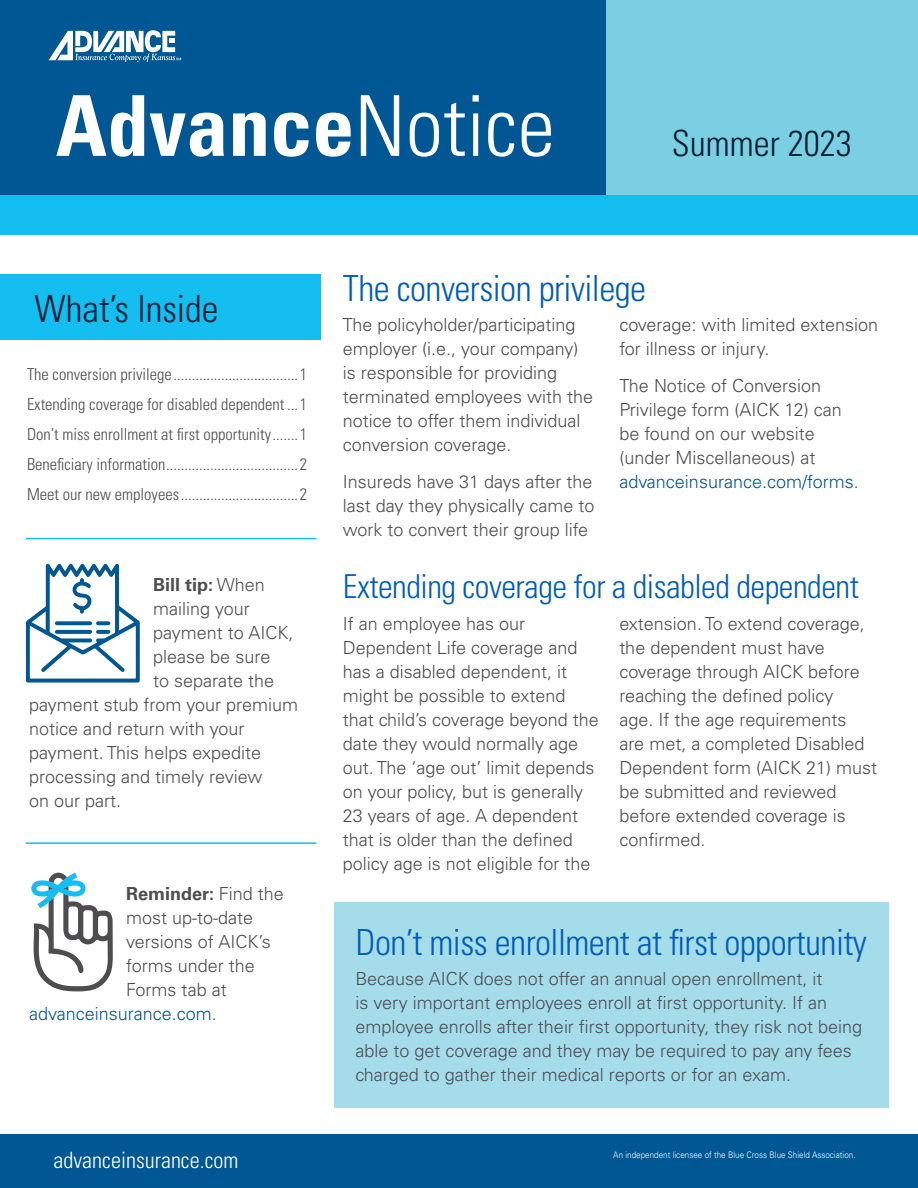
<style>
.page{position:relative;width:918px;height:1188px;background:#fff}
.page>*{position:absolute;margin:0;border:0;box-sizing:border-box;transform-origin:0 0}
.t1{font:700 condensed 84px "Univers LT Std";color:#fff}
.t2{font:300 condensed 37.5px "Univers LT Std";color:#001d34}
.t3{font:300 condensed 36px "Univers LT Std";letter-spacing:-.015em;color:#005cb9}
.t4{font:300 condensed 36px "Univers LT Std";color:#001d34}
.t5{font:300 condensed 33px "Univers LT Std";letter-spacing:-.015em;color:#005cb9}
.t6{font:300 condensed 22.5px "Univers LT Std";color:#fff}
.t7{font:300 18px/24px "Univers LT Std";color:#4d4d4f}
.t8{font:700 18px "Univers LT Std";color:#4d4d4f}
.t9{font:300 18px "Univers LT Std";color:#005793}
.t10{font:300 condensed 16.5px/30px "Univers LT Std";color:#4d4d4f;text-align:justify}
.t11{font:300 9px "Univers LT Std";color:#fff;scale:.9 1}
.s1{font-weight:300}
.s2{color:#4d4d4f}
.s3{color:#005793}
</style>
<div class="page">
<div style="left:0;top:27px;width:918px;height:208px;background:#15bef0"></div>
<div style="left:315px;top:0;width:603px;height:194px;background:#7ad0e2"></div>
<div style="left:0;top:0;width:606px;height:194px;background:#005793"></div>
<svg style="left:49px;top:30px;width:132px;height:32px"></svg>
<div style="left:0;top:1134px;width:918px;height:54px;background:#005793"></div>
<div style="left:0;top:275px;width:321px;height:65px;background:#15bef0"></div>
<div style="left:334px;top:902px;width:554px;height:206px;background:#a4dcea"></div>
<hr style="left:26px;top:538px;width:290px;height:1px;background:#15bef0">
<hr style="left:26px;top:842px;width:290px;height:2px;background:#15bef0">
<svg style="left:26px;top:563px;width:114px;height:120px"></svg>
<svg style="left:31px;top:872px;width:82px;height:119px"></svg>
<h1 class="t1" style="left:56px;top:74px;width:501px">Advance<span class="s1">Notice</span></h1>
<h3 class="t4" style="left:672px;top:122px;width:181px">Summer 2023</h3>
<h2 class="t2" style="left:35px;top:286px;width:186px">What’s Inside</h2>
<p class="t10" style="left:27px;top:359px;width:282px">The conversion privilege.................................. 1<br>Extending coverage for disabled dependent ... 1<br>Don’t miss enrollment at first opportunity....... 1<br>Beneficiary information.................................... 2<br>Meet our new employees................................ 2</p>
<p class="t8" style="left:153px;top:574px;width:113px">Bill tip: <span class="s1">When</span></p>
<p class="t7" style="left:153px;top:597px;width:98px">mailing your</p>
<p class="t7" style="left:153px;top:621px;width:142px">payment to AICK,</p>
<p class="t7" style="left:153px;top:645px;width:119px">please be sure</p>
<p class="t7" style="left:153px;top:669px;width:123px">to separate the</p>
<p class="t7" style="left:29px;top:693px;width:270px">payment stub from your premium</p>
<p class="t7" style="left:29px;top:717px;width:217px">notice and return with your</p>
<p class="t7" style="left:29px;top:741px;width:233px">payment. This helps expedite</p>
<p class="t7" style="left:29px;top:765px;width:235px">processing and timely review</p>
<p class="t7" style="left:29px;top:789px;width:94px">on our part.</p>
<p class="t8" style="left:126px;top:883px;width:159px">Reminder: <span class="s1">Find the</span></p>
<p class="t7" style="left:126px;top:906px;width:129px">most up-to-date</p>
<p class="t7" style="left:126px;top:930px;width:146px">versions of AICK’s</p>
<p class="t7" style="left:126px;top:954px;width:130px">forms under the</p>
<p class="t7" style="left:126px;top:978px;width:102px">Forms tab at</p>
<p class="t9" style="left:29px;top:1003px;width:189px">advanceinsurance.com<span class="s2">.</span></p>
<p class="t6" style="left:54px;top:1146px;width:186px">advanceinsurance.com</p>
<h3 class="t3" style="left:343px;top:266px;width:305px">The conversion privilege</h3>
<p class="t7" style="left:343px;top:312px;width:252px">The policyholder/participating employer (i.e., your company) is responsible for providing terminated employees with the notice to offer them individual conversion coverage.</p>
<p class="t7" style="left:343px;top:470px;width:253px;text-align:justify">Insureds have 31 days after the last day they physically came to work to convert their group life</p>
<p class="t7" style="left:619px;top:312px;width:260px">coverage: with limited extension for illness or injury.</p>
<p class="t7" style="left:619px;top:374px;width:241px">The Notice of Conversion<br>Privilege form (AICK 12) can be found on our website (under Miscellaneous) at <span class="s3">advanceinsurance.com/forms</span>.</p>
<h3 class="t5" style="left:343px;top:567px;width:517px">Extending coverage for a disabled dependent</h3>
<p class="t7" style="left:343px;top:611px;width:258px">If an employee has our<br>Dependent Life coverage and has a disabled dependent, it might be possible to extend that child’s coverage beyond the date they would normally age out. The ‘age out’ limit depends on your policy, but is generally<br>23 years of age. A dependent that is older than the defined policy age is not eligible for the</p>
<p class="t7" style="left:619px;top:611px;width:259px">extension. To extend coverage, the dependent must have coverage through AICK before reaching the defined policy<br>age. If the age requirements<br>are met, a completed Disabled<br>Dependent form (AICK 21) must be submitted and reviewed before extended coverage is confirmed.</p>
<h3 class="t3" style="left:356px;top:921px;width:513px">Don’t miss enrollment at first opportunity</h3>
<p class="t7" style="left:356px;top:967px;width:508px">Because AICK does not offer an annual open enrollment, it<br>is very important employees enroll at first opportunity. If an employee enrolls after their first opportunity, they risk not being able to get coverage and they may be required to pay any fees charged to gather their medical reports or for an exam.</p>
<p class="t11" style="left:613px;top:1149px;width:271px">An independent licensee of the Blue Cross Blue Shield Association.</p>
</div>
